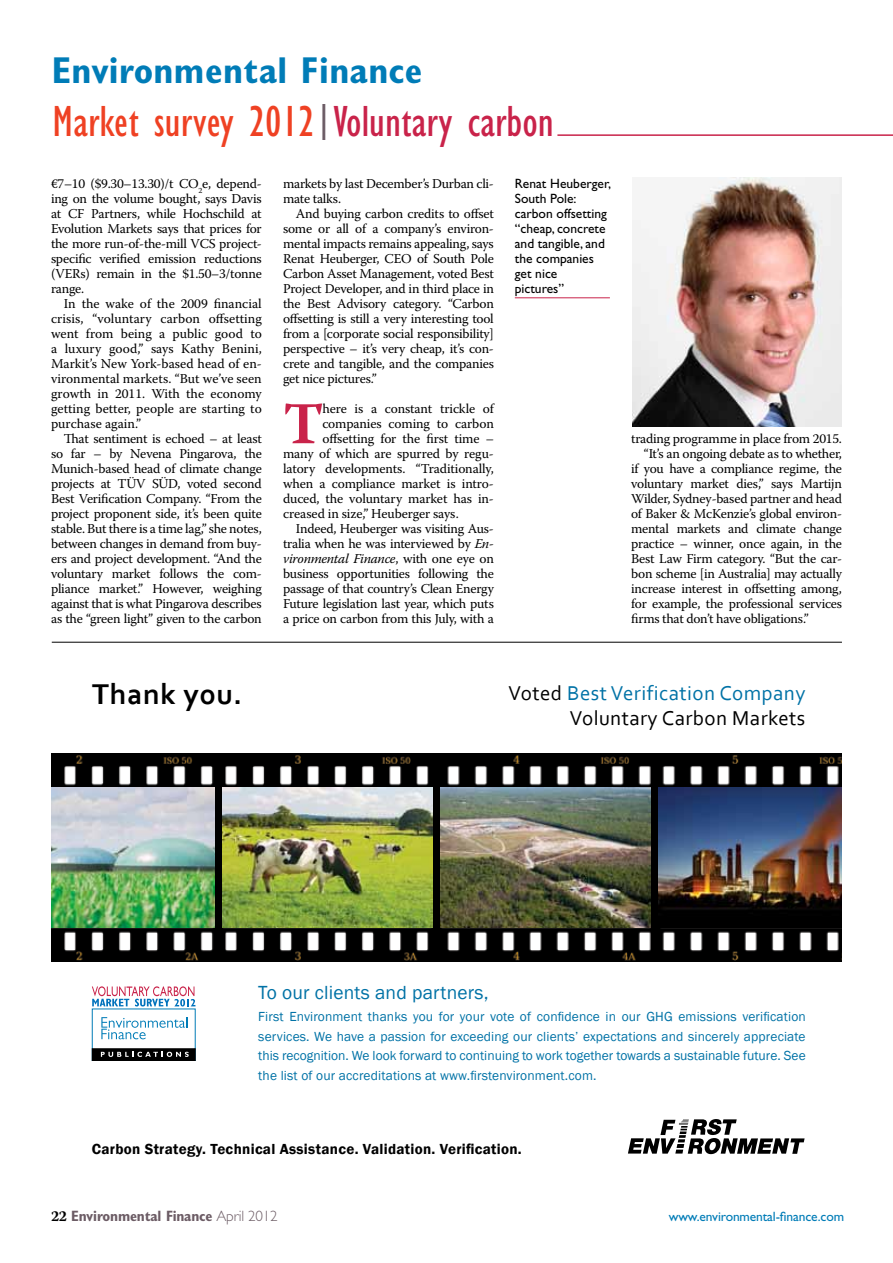
<style>
.page{position:relative;width:893px;height:1263px;background:#fff}
.page>*{position:absolute;margin:0;border:0;box-sizing:border-box;transform-origin:0 0}
.t1{font:700 58.95px "Warnock Pro";color:#c9234a}
.t2{font:condensed 45px "Gill Sans Std";color:#ef4123}
.t3{font:700 condensed 37.5px "Gill Sans Std";letter-spacing:.015em;color:#007cb7}
.t4{font:700 30px "Corbel";letter-spacing:.02em;color:#000}
.t5{font:21px/25.2px "Corbel";letter-spacing:.02em;color:#000;text-align:right}
.t6{font:19.5px "Franklin Gothic";letter-spacing:.01em;color:#0072a6}
.t7{font:600 15px "Franklin Gothic";letter-spacing:.02em;color:#000}
.t8{font:700 condensed 15px "Gill Sans Std";letter-spacing:-.01em;color:#6c5c65}
.t9{font:13.5px/15px "Warnock Pro";letter-spacing:-.02em;color:#000;text-align:justify}
.t10{font:13.5px/19.5px "Franklin Gothic";letter-spacing:.01em;color:#0072a6;text-align:justify}
.t11{font:13.5px/15px "Gill Sans Std";color:#000}
.t12{font:italic 13.5px "Warnock Pro";letter-spacing:-.02em;color:#000}
.t13{font:13.5px "Gill Sans Std";letter-spacing:-.01em;color:#007cb7}
.s1{font-size:36px;color:#6c5c65}
.s2{color:#c9234a}
.s3{font-style:italic}
.s4{font-style:normal}
.s5{color:#0072a6}
.s6{font-family:"Warnock Pro";font-stretch:normal;color:#000}
.s7{font-weight:300;font-stretch:normal}
</style>
<div class="page">
<img style="left:51px;top:753px;width:791px;height:208px">
<div style="left:92px;top:1049px;width:103px;height:11px;background:#000"></div>
<div style="left:92px;top:1048px;width:104px;height:13px;border:1px solid #000"></div>
<svg style="left:101px;top:1017px;width:86px;height:22px"></svg>
<svg style="left:101px;top:1052px;width:88px;height:5px"></svg>
<svg style="left:92px;top:986px;width:103px;height:20px"></svg>
<svg style="left:628px;top:1119px;width:177px;height:35px"></svg>
<img style="left:51px;top:787px;width:164px;height:141px">
<img style="left:440px;top:787px;width:210px;height:141px">
<img style="left:222px;top:787px;width:210px;height:141px">
<img style="left:658px;top:787px;width:184px;height:141px">
<hr style="left:52px;top:642px;width:790px;height:1px;background:#000">
<img style="left:632px;top:177px;width:210px;height:250px">
<hr style="left:515px;top:297px;width:95px;height:1px;background:#c9234a">
<hr style="left:557px;top:134px;width:336px;height:2px;background:#c9234a">
<h3 class="t3" style="left:52px;top:48px;width:372px">Environmental Finance</h3>
<h2 class="t2" style="left:53px;top:97px;width:503px">Market survey 2012<span class="s1">|</span><span class="s2">Voluntary carbon</span></h2>
<p class="t9" style="left:51px;top:176px;width:212px">€7–10 ($9.30–13.30)/t CO<sub>2</sub>e, depend&shy;ing on the volume bought, says Davis at CF Partners, while Hochschild at Evolution Markets says that prices for the more run-of-the-mill VCS project&shy;specific verified emission reductions (VERs) remain in the $1.50–3/tonne range.</p>
<p class="t9" style="left:51px;top:296px;width:212px;text-indent:13px">In the wake of the 2009 financial crisis, “voluntary carbon offsetting went from being a public good to a luxury good,” says Kathy Benini, Markit’s New York-based head of en&shy;vironmental markets. “But we’ve seen growth in 2011. With the economy getting better, people are starting to purchase again.”</p>
<p class="t9" style="left:51px;top:431px;width:212px;text-indent:13px">That sentiment is echoed – at least so far – by Nevena Pingarova, the Munich-based head of climate change projects at TÜV SÜD, voted second Best Verification Company. “From the project proponent side, it’s been quite stable. But there is a time lag,” she notes, between changes in demand from buy&shy;ers and project development. “And the voluntary market follows the com&shy;pliance market.” However, weighing against that is what Pingarova describes as the “green light” given to the carbon</p>
<p class="t9" style="left:631px;top:431px;width:212px">trading programme in place from 2015.</p>
<p class="t9" style="left:283px;top:176px;width:212px">markets by last December’s Durban cli&shy;mate talks.</p>
<p class="t9" style="left:283px;top:206px;width:212px;text-indent:13px">And buying carbon credits to offset some or all of a company’s environ&shy;mental impacts remains appealing, says Renat Heuberger, CEO of South Pole Carbon Asset Management, voted Best Project Developer, and in third place in the Best Advisory category. “Carbon offsetting is still a very interesting tool from a [corporate social responsibility] perspective – it’s very cheap, it’s con&shy;crete and tangible, and the companies get nice pictures.”</p>
<h1 class="t1" style="left:283px;top:388px;width:42px">T</h1>
<p class="t9" style="left:322px;top:401px;width:173px">here is a constant trickle of</p>
<p class="t11" style="left:515px;top:176px;width:98px">Renat Heuberger,<br>South Pole: carbon offsetting “cheap, concrete and tangible, and the companies get nice<br>pictures”</p>
<p class="t9" style="left:322px;top:416px;width:173px">companies coming to carbon</p>
<p class="t9" style="left:322px;top:431px;width:173px">offsetting for the first time –</p>
<p class="t9" style="left:283px;top:446px;width:212px">many of which are spurred by regu-</p>
<p class="t9" style="left:283px;top:461px;width:212px">latory developments. “Traditionally,</p>
<p class="t9" style="left:283px;top:476px;width:212px">when a compliance market is intro-</p>
<p class="t9" style="left:283px;top:491px;width:212px">duced, the voluntary market has in-</p>
<p class="t9" style="left:283px;top:506px;width:177px">creased in size,” Heuberger says.</p>
<p class="t9" style="left:296px;top:521px;width:200px">Indeed, Heuberger was visiting Aus-</p>
<p class="t9" style="left:283px;top:536px;width:212px">tralia when he was interviewed by <span class="s3">En-</span></p>
<p class="t12" style="left:283px;top:551px;width:212px">vironmental Finance<span class="s4">, with one eye on</span></p>
<p class="t9" style="left:283px;top:566px;width:212px">business opportunities following the</p>
<p class="t9" style="left:283px;top:581px;width:212px">passage of that country’s Clean Energy</p>
<p class="t9" style="left:283px;top:596px;width:212px">Future legislation last year, which puts</p>
<p class="t9" style="left:283px;top:611px;width:212px">a price on carbon from this July, with a</p>
<p class="t9" style="left:644px;top:446px;width:200px">“It’s an ongoing debate as to whether,</p>
<p class="t9" style="left:631px;top:461px;width:212px">if you have a compliance regime, the</p>
<p class="t9" style="left:631px;top:476px;width:212px">voluntary market dies,” says Martijn</p>
<p class="t9" style="left:631px;top:491px;width:212px">Wilder, Sydney-based partner and head</p>
<p class="t9" style="left:631px;top:506px;width:212px">of Baker &amp; McKenzie’s global environ-</p>
<p class="t9" style="left:631px;top:521px;width:212px">mental markets and climate change</p>
<p class="t9" style="left:631px;top:536px;width:212px">practice – winner, once again, in the</p>
<p class="t9" style="left:631px;top:551px;width:212px">Best Law Firm category. “But the car-</p>
<p class="t9" style="left:631px;top:566px;width:212px">bon scheme [in Australia] may actually</p>
<p class="t9" style="left:631px;top:581px;width:212px">increase interest in offsetting among,</p>
<p class="t9" style="left:631px;top:596px;width:212px">for example, the professional services</p>
<p class="t9" style="left:631px;top:611px;width:179px">firms that don’t have obligations.”</p>
<h3 class="t4" style="left:92px;top:675px;width:152px">Thank you.</h3>
<h3 class="t5" style="left:508px;top:680px;width:299px">Voted <span class="s5">Best Verification Company<br></span>Voluntary Carbon Markets</h3>
<h3 class="t6" style="left:258px;top:980px;width:232px">To our clients and partners,</h3>
<p class="t10" style="left:258px;top:1007px;width:549px">First Environment thanks you for your vote of confidence in our GHG emissions verification services. We have a passion for exceeding our clients’ expectations and sincerely appreciate this recognition. We look forward to continuing to work together towards a sustainable future. See the list of our accreditations at www.firstenvironment.com.</p>
<p class="t7" style="left:92px;top:1140px;width:431px">Carbon Strategy. Technical Assistance. Validation. Verification.</p>
<p class="t8" style="left:51px;top:1207px;width:228px"><span class="s6">22</span> Environmental Finance <span class="s7">April 2012</span></p>
<p class="t13" style="left:669px;top:1209px;width:177px">www.environmental-finance.com</p>
</div>
